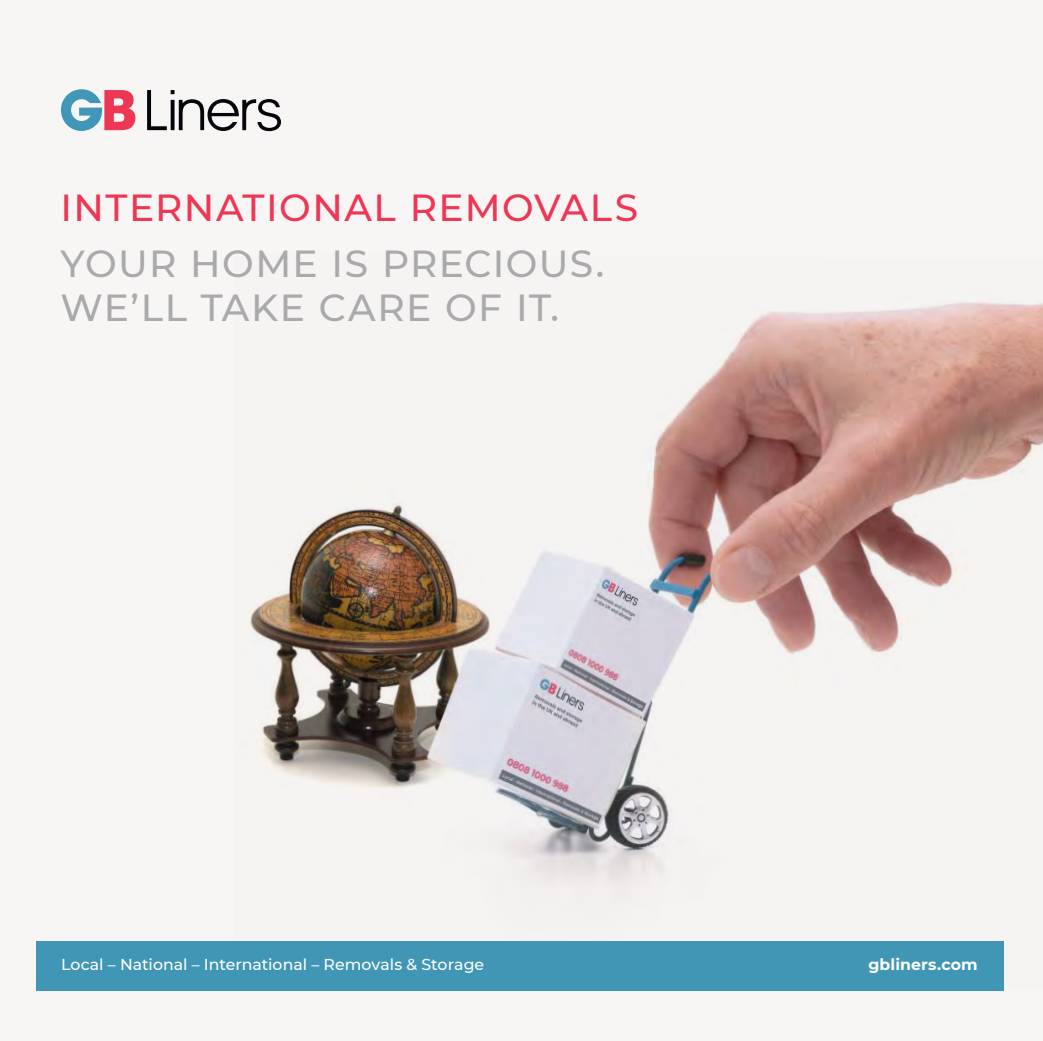
<style>
.page{position:relative;width:1043px;height:1041px;background:#f8f6f5}
.page>*{position:absolute;margin:0;border:0;box-sizing:border-box;transform-origin:0 0}
.t1{font:500 37.62px/43.8px "Montserrat";letter-spacing:.035em;color:#aaaaac}
.t2{font:500 37.62px "Montserrat";letter-spacing:.04em;color:#ee3655}
.t3{font:500 15.75px "Montserrat";color:#fff}
.t4{font:700 15.75px "Montserrat";letter-spacing:.005em;color:#fff}
</style>
<div class="page">
<img style="left:249px;top:302px;width:794px;height:688px">
<div style="left:36px;top:941px;width:967px;height:50px;background:#4196b6"></div>
<svg style="left:147px;top:90px;width:134px;height:41px"></svg>
<svg style="left:61px;top:89px;width:74px;height:42px"></svg>
<h1 class="t2" style="left:61px;top:181px;width:579px">INTERNATIONAL REMOVALS</h1>
<h1 class="t1" style="left:61px;top:240px;width:545px">YOUR HOME IS PRECIOUS.<br>WE’LL TAKE CARE OF IT.</h1>
<p class="t3" style="left:61px;top:953px;width:425px">Local – National – International – Removals &amp; Storage</p>
<p class="t4" style="left:868px;top:953px;width:111px">gbliners.com</p>
</div>
